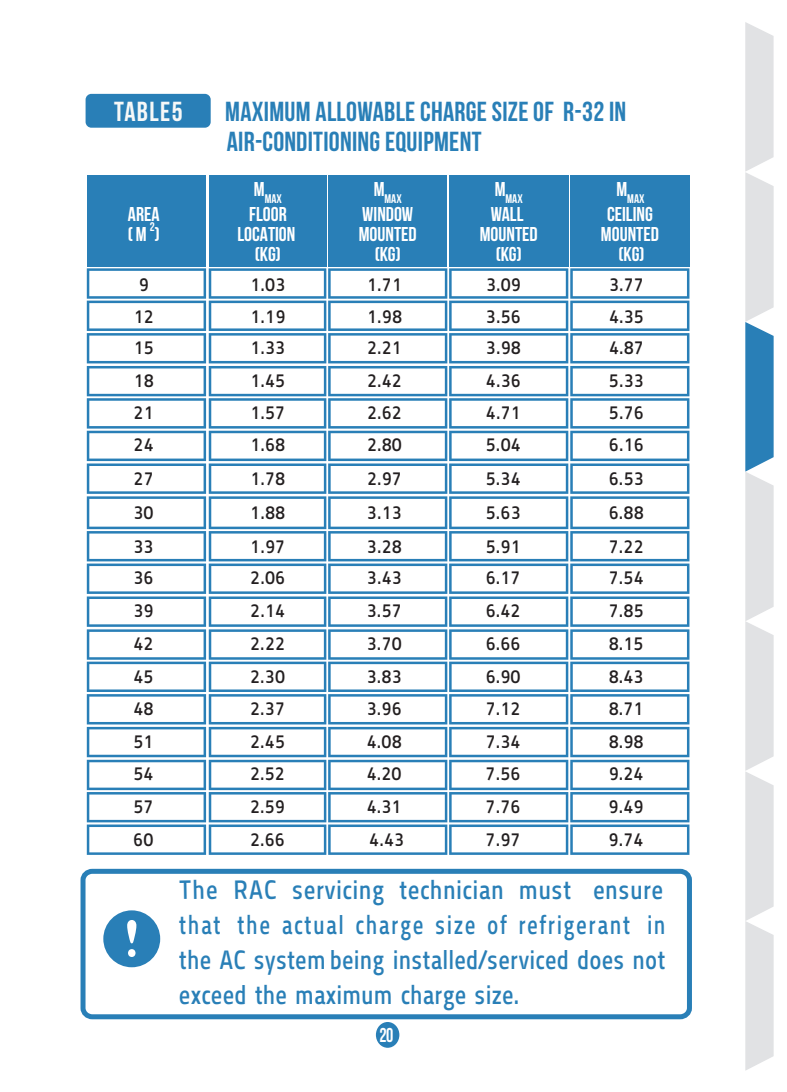
<style>
.page{position:relative;width:787px;height:1092px;background:#fff}
.page>*{position:absolute;margin:0;border:0;box-sizing:border-box;transform-origin:0 0}
.t1{font:35px/35px "In See Dang";letter-spacing:-.015em;color:#297fb7;text-align:justify}
.t2{font:700 27.5px/30px "Bebas Neue";letter-spacing:.01em;color:#297fb7}
.t3{font:700 27.5px "Bebas Neue";letter-spacing:.05em;color:#f6f8f8}
.t4{font:25px "In See Dang";color:#231f20}
.t5{font:700 20px/20px "Bebas Neue";color:#fff;text-align:center}
.t6{font:700 20px "Bebas Neue";color:#fff;scale:.91 1}
.t7{font:700 12.5px "Bebas Neue";color:#fff}
</style>
<div class="page">
<svg style="left:745px;top:22px;width:28px;height:1048px;background:#cfdae2"></svg>
<div style="left:376px;top:1021px;width:23px;height:26px;background:#297fb7;border-radius:50%"></div>
<div style="left:86px;top:94px;width:125px;height:34px;background:#297fb7;border-radius:6px"></div>
<div style="left:87px;top:175px;width:119px;height:91px;background:#297fb7"></div>
<div style="left:209px;top:175px;width:117px;height:91px;background:#297fb7"></div>
<div style="left:328px;top:175px;width:119px;height:91px;background:#297fb7"></div>
<div style="left:449px;top:175px;width:119px;height:91px;background:#297fb7"></div>
<div style="left:570px;top:175px;width:119px;height:91px;background:#297fb7"></div>
<svg style="left:87px;top:268px;width:602px;height:586px"></svg>
<div style="left:80px;top:868px;width:612px;height:151px;border:5px solid #297fb7;border-radius:9px"></div>
<div style="left:103px;top:910px;width:57px;height:57px;background:#297fb7;border-radius:50%"></div>
<svg style="left:127px;top:920px;width:9px;height:23px"></svg>
<div style="left:128px;top:949px;width:7px;height:7px;background:#fff;border-radius:50%"></div>
<p class="t3" style="left:114px;top:96px;width:70px">TABLE5</p>
<p class="t5" style="left:128px;top:204px;width:34px;text-align:left">AREA ( M )</p>
<p class="t7" style="left:150px;top:220px;width:6px">2</p>
<p class="t2" style="left:225px;top:96px;width:402px">MAXIMUM ALLOWABLE CHARGE SIZE OF R-32 IN<br>AIR-CONDITIONING EQUIPMENT</p>
<p class="t7" style="left:254px;top:192px;width:30px"><sup>M</sup>MAX</p>
<p class="t5" style="left:237px;top:204px;width:59px">FLOOR<br>LOCATION (KG)</p>
<p class="t7" style="left:374px;top:192px;width:30px"><sup>M</sup>MAX</p>
<p class="t5" style="left:359px;top:204px;width:59px">WINDOW<br>MOUNTED (KG)</p>
<p class="t7" style="left:494px;top:192px;width:30px"><sup>M</sup>MAX</p>
<p class="t5" style="left:480px;top:204px;width:59px">WALL<br>MOUNTED (KG)</p>
<p class="t7" style="left:616px;top:192px;width:30px"><sup>M</sup>MAX</p>
<p class="t5" style="left:601px;top:204px;width:59px">CEILING<br>MOUNTED (KG)</p>
<p class="t4" style="left:139px;top:271px;width:12px">9</p>
<p class="t4" style="left:250px;top:271px;width:36px">1.03</p>
<p class="t4" style="left:367px;top:271px;width:36px">1.71</p>
<p class="t4" style="left:486px;top:271px;width:36px">3.09</p>
<p class="t4" style="left:609px;top:271px;width:36px">3.77</p>
<p class="t4" style="left:134px;top:303px;width:22px">12</p>
<p class="t4" style="left:250px;top:303px;width:36px">1.19</p>
<p class="t4" style="left:367px;top:303px;width:36px">1.98</p>
<p class="t4" style="left:486px;top:303px;width:36px">3.56</p>
<p class="t4" style="left:609px;top:303px;width:36px">4.35</p>
<p class="t4" style="left:134px;top:334px;width:22px">15</p>
<p class="t4" style="left:250px;top:334px;width:36px">1.33</p>
<p class="t4" style="left:367px;top:334px;width:36px">2.21</p>
<p class="t4" style="left:486px;top:334px;width:36px">3.98</p>
<p class="t4" style="left:609px;top:334px;width:36px">4.87</p>
<p class="t4" style="left:134px;top:367px;width:22px">18</p>
<p class="t4" style="left:250px;top:367px;width:36px">1.45</p>
<p class="t4" style="left:367px;top:367px;width:36px">2.42</p>
<p class="t4" style="left:486px;top:367px;width:36px">4.36</p>
<p class="t4" style="left:609px;top:367px;width:36px">5.33</p>
<p class="t4" style="left:134px;top:399px;width:22px">21</p>
<p class="t4" style="left:250px;top:399px;width:36px">1.57</p>
<p class="t4" style="left:367px;top:399px;width:36px">2.62</p>
<p class="t4" style="left:486px;top:399px;width:36px">4.71</p>
<p class="t4" style="left:609px;top:399px;width:36px">5.76</p>
<p class="t4" style="left:134px;top:431px;width:22px">24</p>
<p class="t4" style="left:250px;top:431px;width:36px">1.68</p>
<p class="t4" style="left:367px;top:431px;width:36px">2.80</p>
<p class="t4" style="left:486px;top:431px;width:36px">5.04</p>
<p class="t4" style="left:609px;top:431px;width:36px">6.16</p>
<p class="t4" style="left:134px;top:465px;width:22px">27</p>
<p class="t4" style="left:250px;top:465px;width:36px">1.78</p>
<p class="t4" style="left:367px;top:465px;width:36px">2.97</p>
<p class="t4" style="left:486px;top:465px;width:36px">5.34</p>
<p class="t4" style="left:609px;top:465px;width:36px">6.53</p>
<p class="t4" style="left:134px;top:499px;width:22px">30</p>
<p class="t4" style="left:250px;top:499px;width:36px">1.88</p>
<p class="t4" style="left:367px;top:499px;width:36px">3.13</p>
<p class="t4" style="left:486px;top:499px;width:36px">5.63</p>
<p class="t4" style="left:609px;top:499px;width:36px">6.88</p>
<p class="t4" style="left:133px;top:532px;width:22px">33</p>
<p class="t4" style="left:250px;top:532px;width:36px">1.97</p>
<p class="t4" style="left:367px;top:532px;width:36px">3.28</p>
<p class="t4" style="left:486px;top:532px;width:36px">5.91</p>
<p class="t4" style="left:609px;top:532px;width:36px">7.22</p>
<p class="t4" style="left:133px;top:564px;width:22px">36</p>
<p class="t4" style="left:250px;top:564px;width:36px">2.06</p>
<p class="t4" style="left:367px;top:564px;width:36px">3.43</p>
<p class="t4" style="left:486px;top:564px;width:36px">6.17</p>
<p class="t4" style="left:609px;top:564px;width:36px">7.54</p>
<p class="t4" style="left:133px;top:597px;width:22px">39</p>
<p class="t4" style="left:250px;top:597px;width:36px">2.14</p>
<p class="t4" style="left:367px;top:597px;width:36px">3.57</p>
<p class="t4" style="left:486px;top:597px;width:36px">6.42</p>
<p class="t4" style="left:609px;top:597px;width:36px">7.85</p>
<p class="t4" style="left:133px;top:629px;width:22px">42</p>
<p class="t4" style="left:250px;top:629px;width:36px">2.22</p>
<p class="t4" style="left:367px;top:629px;width:36px">3.70</p>
<p class="t4" style="left:486px;top:629px;width:36px">6.66</p>
<p class="t4" style="left:608px;top:629px;width:36px">8.15</p>
<p class="t4" style="left:133px;top:663px;width:22px">45</p>
<p class="t4" style="left:250px;top:663px;width:36px">2.30</p>
<p class="t4" style="left:367px;top:663px;width:36px">3.83</p>
<p class="t4" style="left:485px;top:663px;width:36px">6.90</p>
<p class="t4" style="left:608px;top:663px;width:36px">8.43</p>
<p class="t4" style="left:133px;top:694px;width:22px">48</p>
<p class="t4" style="left:250px;top:694px;width:36px">2.37</p>
<p class="t4" style="left:367px;top:694px;width:36px">3.96</p>
<p class="t4" style="left:485px;top:694px;width:36px">7.12</p>
<p class="t4" style="left:608px;top:694px;width:36px">8.71</p>
<p class="t4" style="left:133px;top:728px;width:22px">51</p>
<p class="t4" style="left:250px;top:728px;width:36px">2.45</p>
<p class="t4" style="left:367px;top:728px;width:36px">4.08</p>
<p class="t4" style="left:485px;top:728px;width:36px">7.34</p>
<p class="t4" style="left:608px;top:728px;width:36px">8.98</p>
<p class="t4" style="left:133px;top:760px;width:22px">54</p>
<p class="t4" style="left:250px;top:760px;width:36px">2.52</p>
<p class="t4" style="left:367px;top:760px;width:36px">4.20</p>
<p class="t4" style="left:485px;top:760px;width:36px">7.56</p>
<p class="t4" style="left:608px;top:760px;width:36px">9.24</p>
<p class="t4" style="left:133px;top:793px;width:22px">57</p>
<p class="t4" style="left:250px;top:793px;width:36px">2.59</p>
<p class="t4" style="left:367px;top:793px;width:36px">4.31</p>
<p class="t4" style="left:485px;top:793px;width:36px">7.76</p>
<p class="t4" style="left:608px;top:793px;width:36px">9.49</p>
<p class="t4" style="left:133px;top:826px;width:22px">60</p>
<p class="t4" style="left:250px;top:826px;width:36px">2.66</p>
<p class="t4" style="left:369px;top:826px;width:36px">4.43</p>
<p class="t4" style="left:485px;top:826px;width:36px">7.97</p>
<p class="t4" style="left:608px;top:826px;width:36px">9.74</p>
<h1 class="t1" style="left:179px;top:871px;width:126px;rotate:-1deg">The RAC s</h1>
<h1 class="t1" style="left:179px;top:870px;width:489px;text-indent:125px">ervicing technician must ensure that the actual charge size of refrigerant in the AC system being installed/serviced does not exceed the maximum charge size.</h1>
<p class="t6" style="left:379px;top:1024px;width:17px">20</p>
</div>
